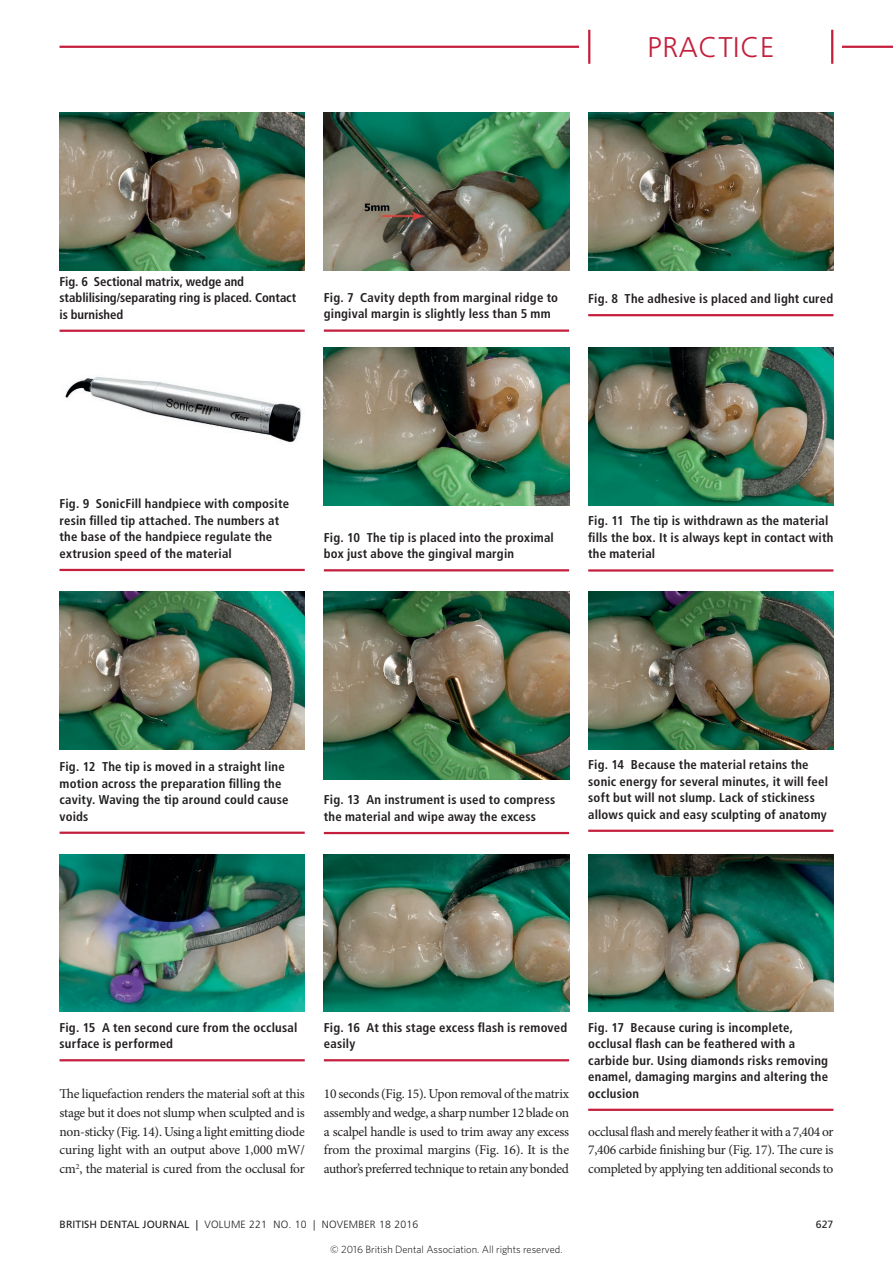
<style>
.page{position:relative;width:893px;height:1263px;background:#fff}
.page>*{position:absolute;margin:0;border:0;box-sizing:border-box;transform-origin:0 0}
.t1{font:28.5px "Frutiger LT Std Light 2";letter-spacing:.025em;color:#c31f3d}
.body_fullout{font:13.5px/18.8px "Minion Pro";letter-spacing:-.025em;color:#231f20;text-align:justify}
.table_fig_caption{font:700 condensed 12.75px/16.5px "Frutiger LT Std";letter-spacing:.015em;color:#231f20}
.table_fig_caption-2{font:700 condensed 12.75px/16.5px "Frutiger LT Std";letter-spacing:-.005em;color:#231f20}
.t2{font:300 10.5px "Frutiger LT Std";letter-spacing:.02em;color:#231f20}
.t3{font:300 10.5px "Whitney";color:#000}
.t4{font:10.5px "Frutiger LT Std";color:#231f20}
.s1{font-weight:400}
</style>
<div class="page">
<hr style="left:324px;top:329px;width:245px;height:3px;background:#c31f3d">
<img style="left:324px;top:112px;width:245px;height:158px">
<hr style="left:324px;top:569px;width:245px;height:2px;background:#c31f3d">
<img style="left:324px;top:348px;width:245px;height:157px">
<hr style="left:324px;top:832px;width:245px;height:2px;background:#c31f3d">
<img style="left:324px;top:592px;width:245px;height:187px">
<hr style="left:324px;top:1059px;width:245px;height:2px;background:#c31f3d">
<img style="left:324px;top:854px;width:245px;height:158px">
<hr style="left:60px;top:330px;width:245px;height:2px;background:#c31f3d">
<img style="left:60px;top:112px;width:245px;height:158px">
<hr style="left:60px;top:569px;width:245px;height:2px;background:#c31f3d">
<img style="left:65px;top:376px;width:236px;height:67px">
<hr style="left:60px;top:831px;width:245px;height:3px;background:#c31f3d">
<img style="left:60px;top:592px;width:245px;height:157px">
<hr style="left:60px;top:1059px;width:245px;height:2px;background:#c31f3d">
<img style="left:60px;top:854px;width:245px;height:158px">
<hr style="left:588px;top:314px;width:245px;height:2px;background:#c31f3d">
<img style="left:588px;top:112px;width:245px;height:158px">
<hr style="left:588px;top:569px;width:245px;height:3px;background:#c31f3d">
<img style="left:588px;top:348px;width:245px;height:157px">
<hr style="left:588px;top:830px;width:245px;height:2px;background:#c31f3d">
<img style="left:588px;top:592px;width:245px;height:157px">
<hr style="left:588px;top:1109px;width:245px;height:2px;background:#c31f3d">
<img style="left:588px;top:854px;width:245px;height:158px">
<hr style="left:60px;top:46px;width:833px;height:2px;background:#c31f3d">
<div style="left:580px;top:30px;width:262px;height:34px;background:#fff"></div>
<hr style="left:831px;top:30px;width:2px;height:34px;background:#c31f3d">
<hr style="left:588px;top:30px;width:2px;height:34px;background:#c31f3d">
<h1 class="t1" style="left:647px;top:31px;width:128px">PRACTICE</h1>
<p class="table_fig_caption-2" style="left:60px;top:273px;width:238px">Fig. 6 Sectional matrix, wedge and stablilising/separating ring is placed. Contact is burnished</p>
<p class="table_fig_caption" style="left:324px;top:289px;width:236px">Fig. 7 Cavity depth from marginal ridge to gingival margin is slightly less than 5 mm</p>
<p class="table_fig_caption" style="left:588px;top:290px;width:247px">Fig. 8 The adhesive is placed and light cured</p>
<p class="table_fig_caption" style="left:60px;top:496px;width:231px">Fig. 9 SonicFill handpiece with composite resin filled tip attached. The numbers at the base of the handpiece regulate the extrusion speed of the material</p>
<p class="table_fig_caption" style="left:324px;top:529px;width:231px">Fig. 10 The tip is placed into the proximal box just above the gingival margin</p>
<p class="table_fig_caption" style="left:588px;top:513px;width:247px">Fig. 11 The tip is withdrawn as the material fills the box. It is always kept in contact with the material</p>
<p class="table_fig_caption" style="left:60px;top:758px;width:230px">Fig. 12 The tip is moved in a straight line motion across the preparation filling the cavity. Waving the tip around could cause voids</p>
<p class="table_fig_caption" style="left:324px;top:792px;width:233px">Fig. 13 An instrument is used to compress the material and wipe away the excess</p>
<p class="table_fig_caption" style="left:588px;top:756px;width:241px">Fig. 14 Because the material retains the sonic energy for several minutes, it will feel soft but will not slump. Lack of stickiness allows quick and easy sculpting of anatomy</p>
<p class="table_fig_caption" style="left:60px;top:1019px;width:239px">Fig. 15 A ten second cure from the occlusal surface is performed</p>
<p class="table_fig_caption" style="left:324px;top:1019px;width:245px">Fig. 16 At this stage excess flash is removed easily</p>
<p class="body_fullout" style="left:60px;top:1085px;width:247px">The liquefaction renders the material soft at this stage but it does not slump when sculpted and is non-sticky (Fig. 14). Using a light emitting diode curing light with an output above 1,000 mW/ cm<sup>2</sup>, the material is cured from the occlusal for</p>
<p class="body_fullout" style="left:324px;top:1085px;width:247px">10 seconds (Fig. 15). Upon removal of the matrix assembly and wedge, a sharp number 12 blade on a scalpel handle is used to trim away any excess from the proximal margins (Fig. 16). It is the author’s preferred technique to retain any bonded</p>
<p class="table_fig_caption" style="left:588px;top:1019px;width:241px">Fig. 17 Because curing is incomplete, occlusal flash can be feathered with a carbide bur. Using diamonds risks removing enamel, damaging margins and altering the occlusion</p>
<p class="body_fullout" style="left:588px;top:1122px;width:247px">occlusal flash and merely feather it with a 7,404 or 7,406 carbide finishing bur (Fig. 17). The cure is completed by applying ten additional seconds to</p>
<p class="t2" style="left:60px;top:1219px;width:360px"><span class="s1">BRITISH DENTAL JOURNAL |</span> VOLUME 221 NO. 10 | NOVEMBER 18 2016</p>
<p class="t4" style="left:816px;top:1218px;width:19px">627</p>
<p class="t3" style="left:330px;top:1243px;width:234px">© 2016 British Dental Association. All rights reserved.</p>
</div>
